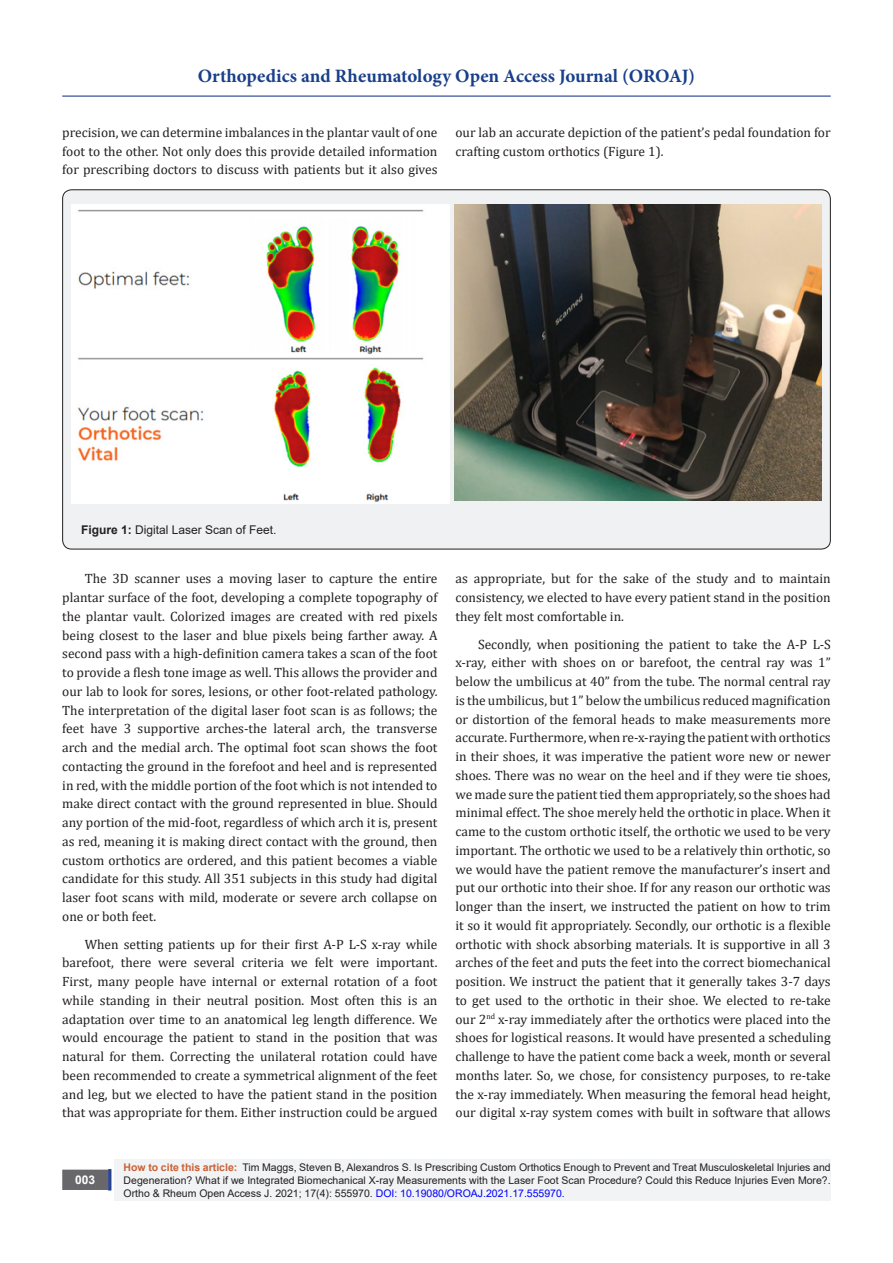
<style>
.page{position:relative;width:893px;height:1263px;background:#fff}
.page>*{position:absolute;margin:0;border:0;box-sizing:border-box;transform-origin:0 0}
.t1{font:700 18.9px "Minion Pro";color:#183f89}
.t2{font:13.5px/18.8px "Cambria";color:#231f20;text-align:justify}
.t3{font:12px "Arial";color:#231f20}
.t4{font:700 12px "Arial";color:#fff}
.t5{font:10.5px/12.6px "Arial";color:#231f20;text-align:justify}
.s1{font-weight:700}
.s2{font-weight:700;color:#ca6035}
.s3{color:#00f}
</style>
<div class="page">
<div style="left:115px;top:1160px;width:716px;height:41px;background:#f2f3f4"></div>
<div style="left:63px;top:1170px;width:44px;height:19px;background:#68676a"></div>
<div style="left:62px;top:1169px;width:46px;height:21px;border:2px solid #68676a"></div>
<div style="left:108px;top:1169px;width:3px;height:21px;background:#1c6d90;border:2px solid #253f8e"></div>
<hr style="left:62px;top:96px;width:769px;height:1px;background:#253f8e">
<div style="left:63px;top:190px;width:767px;height:359px;background:#f0f1f2;border-radius:9px"></div>
<img style="left:72px;top:205px;width:378px;height:299px">
<img style="left:454px;top:205px;width:368px;height:295px">
<h1 class="t1" style="left:198px;top:63px;width:499px">Orthopedics and Rheumatology Open Access Journal (OROAJ)</h1>
<p class="t2" style="left:62px;top:123px;width:377px">precision, we can determine imbalances in the plantar vault of one foot to the other. Not only does this provide detailed information for prescribing doctors to discuss with patients but it also gives</p>
<p class="t2" style="left:455px;top:123px;width:377px">our lab an accurate depiction of the patient’s pedal foundation for crafting custom orthotics (Figure 1).</p>
<p class="t3" style="left:81px;top:522px;width:197px"><span class="s1">Figure 1:</span> Digital Laser Scan of Feet.</p>
<p class="t2" style="left:62px;top:569px;width:377px;text-indent:22px">The 3D scanner uses a moving laser to capture the entire plantar surface of the foot, developing a complete topography of the plantar vault. Colorized images are created with red pixels being closest to the laser and blue pixels being farther away. A second pass with a high-definition camera takes a scan of the foot to provide a flesh tone image as well. This allows the provider and our lab to look for sores, lesions, or other foot-related pathology.<br>The interpretation of the digital laser foot scan is as follows; the feet have 3 supportive arches-the lateral arch, the transverse arch and the medial arch. The optimal foot scan shows the foot contacting the ground in the forefoot and heel and is represented in red, with the middle portion of the foot which is not intended to make direct contact with the ground represented in blue. Should any portion of the mid-foot, regardless of which arch it is, present as red, meaning it is making direct contact with the ground, then custom orthotics are ordered, and this patient becomes a viable candidate for this study. All 351 subjects in this study had digital laser foot scans with mild, moderate or severe arch collapse on one or both feet.</p>
<p class="t2" style="left:62px;top:935px;width:377px;text-indent:23px">When setting patients up for their first A-P L-S x-ray while barefoot, there were several criteria we felt were important.<br>First, many people have internal or external rotation of a foot while standing in their neutral position. Most often this is an adaptation over time to an anatomical leg length difference. We would encourage the patient to stand in the position that was natural for them. Correcting the unilateral rotation could have been recommended to create a symmetrical alignment of the feet and leg, but we elected to have the patient stand in the position that was appropriate for them. Either instruction could be argued</p>
<p class="t2" style="left:455px;top:569px;width:377px">as appropriate, but for the sake of the study and to maintain consistency, we elected to have every patient stand in the position they felt most comfortable in.</p>
<p class="t2" style="left:455px;top:635px;width:377px;text-indent:23px">Secondly, when positioning the patient to take the A-P L-S x-ray, either with shoes on or barefoot, the central ray was 1” below the umbilicus at 40” from the tube. The normal central ray is the umbilicus, but 1” below the umbilicus reduced magnification or distortion of the femoral heads to make measurements more accurate. Furthermore, when re-x-raying the patient with orthotics in their shoes, it was imperative the patient wore new or newer shoes. There was no wear on the heel and if they were tie shoes, we made sure the patient tied them appropriately, so the shoes had minimal effect. The shoe merely held the orthotic in place. When it came to the custom orthotic itself, the orthotic we used to be very important. The orthotic we used to be a relatively thin orthotic, so we would have the patient remove the manufacturer’s insert and put our orthotic into their shoe. If for any reason our orthotic was longer than the insert, we instructed the patient on how to trim it so it would fit appropriately. Secondly, our orthotic is a flexible orthotic with shock absorbing materials. It is supportive in all 3 arches of the feet and puts the feet into the correct biomechanical position. We instruct the patient that it generally takes 3-7 days to get used to the orthotic in their shoe. We elected to re-take our 2<sup>nd</sup> x-ray immediately after the orthotics were placed into the shoes for logistical reasons. It would have presented a scheduling challenge to have the patient come back a week, month or several months later. So, we chose, for consistency purposes, to re-take the x-ray immediately. When measuring the femoral head height, our digital x-ray system comes with built in software that allows</p>
<p class="t4" style="left:75px;top:1171px;width:22px">003</p>
<p class="t5" style="left:124px;top:1161px;width:709px"><span class="s2">How to cite this article:</span> Tim Maggs, Steven B, Alexandros S. Is Prescribing Custom Orthotics Enough to Prevent and Treat Musculoskeletal Injuries and Degeneration? What if we Integrated Biomechanical X-ray Measurements with the Laser Foot Scan Procedure? Could this Reduce Injuries Even More?.<br>Ortho &amp; Rheum Open Access J. 2021; 17(4): 555970. <span class="s3">DOI: 10.19080/OROAJ.2021.17.555970.</span></p>
</div>
